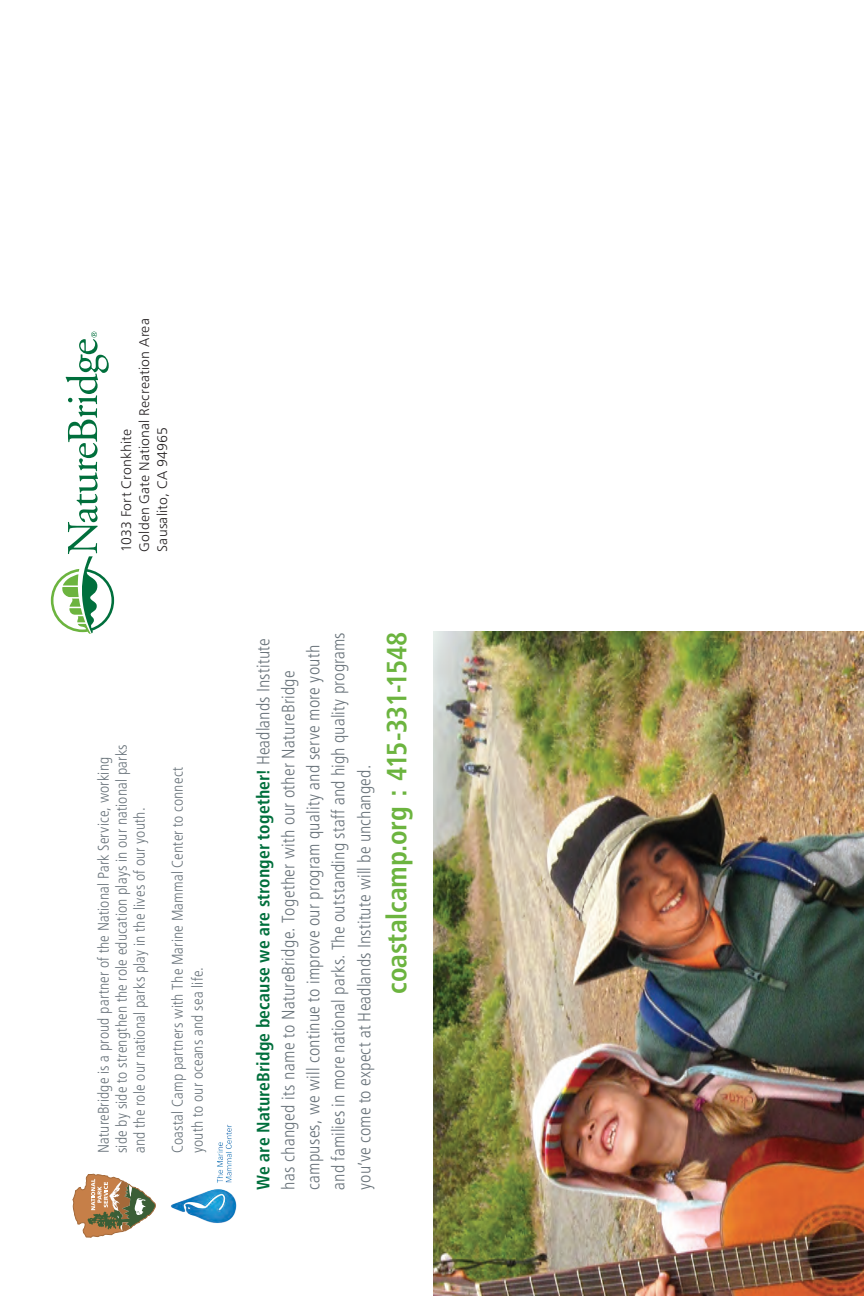
<style>
.page{position:relative;width:864px;height:1296px;background:#fff}
.page>*{position:absolute;margin:0;border:0;box-sizing:border-box;transform-origin:0 0}
.t1{font:28px "Humanist 777 BT Bold Condensed B";letter-spacing:-.005em;color:#6cb43f}
.t2{font:18px/25.4px "Humanist 777 BT Light Condensed B";letter-spacing:.01em;color:#6a747b}
.t3{font:18px "Humanist 777 BT Bold Condensed B";letter-spacing:.01em;color:#006f3c}
.t4{font:15.6px/18px "Humanist 777 BT Light Condensed B";letter-spacing:.015em;color:#6a747b}
.t5{font:14px/18px "Humanist 777 BT Light B";letter-spacing:.015em;color:#231f20}
.s1{font-family:"Humanist 777 BT Light Condensed B";color:#6a747b}
</style>
<div class="page">
<img style="left:433px;top:632px;width:431px;height:664px">
<svg style="left:72px;top:1174px;width:84px;height:64px"></svg>
<svg style="left:51px;top:332px;width:63px;height:302px"></svg>
<img style="left:171px;top:1124px;width:66px;height:99px">
<p class="t5" style="left:117px;top:552px;width:235px;rotate:-90deg">1033 Fort Cronkhite<br>Golden Gate National Recreation Area<br>Sausalito, CA 94965</p>
<p class="t4" style="left:94px;top:1153px;width:411px;rotate:-90deg">NatureBridge is a proud partner of the National Park Service, working side by side to strengthen the role education plays in our national parks and the role our national parks play in the lives of our youth.</p>
<p class="t4" style="left:167px;top:1153px;width:388px;line-height:20px;rotate:-90deg">Coastal Camp partners with The Marine Mammal Center to connect youth to our oceans and sea life.</p>
<p class="t3" style="left:252px;top:1190px;width:553px;rotate:-90deg">We are NatureBridge because we are stronger together! <span class="s1">Headlands Institute</span></p>
<p class="t2" style="left:275px;top:1190px;width:559px;rotate:-90deg">has changed its name to NatureBridge. Together with our other NatureBridge campuses, we will continue to improve our program quality and serve more youth and families in more national parks. The outstanding staff and high quality programs you’ve come to expect at Headlands Institute will be unchanged.</p>
<h1 class="t1" style="left:379px;top:994px;width:364px;rotate:-90deg">coastalcamp.org : 415-331-1548</h1>
</div>
